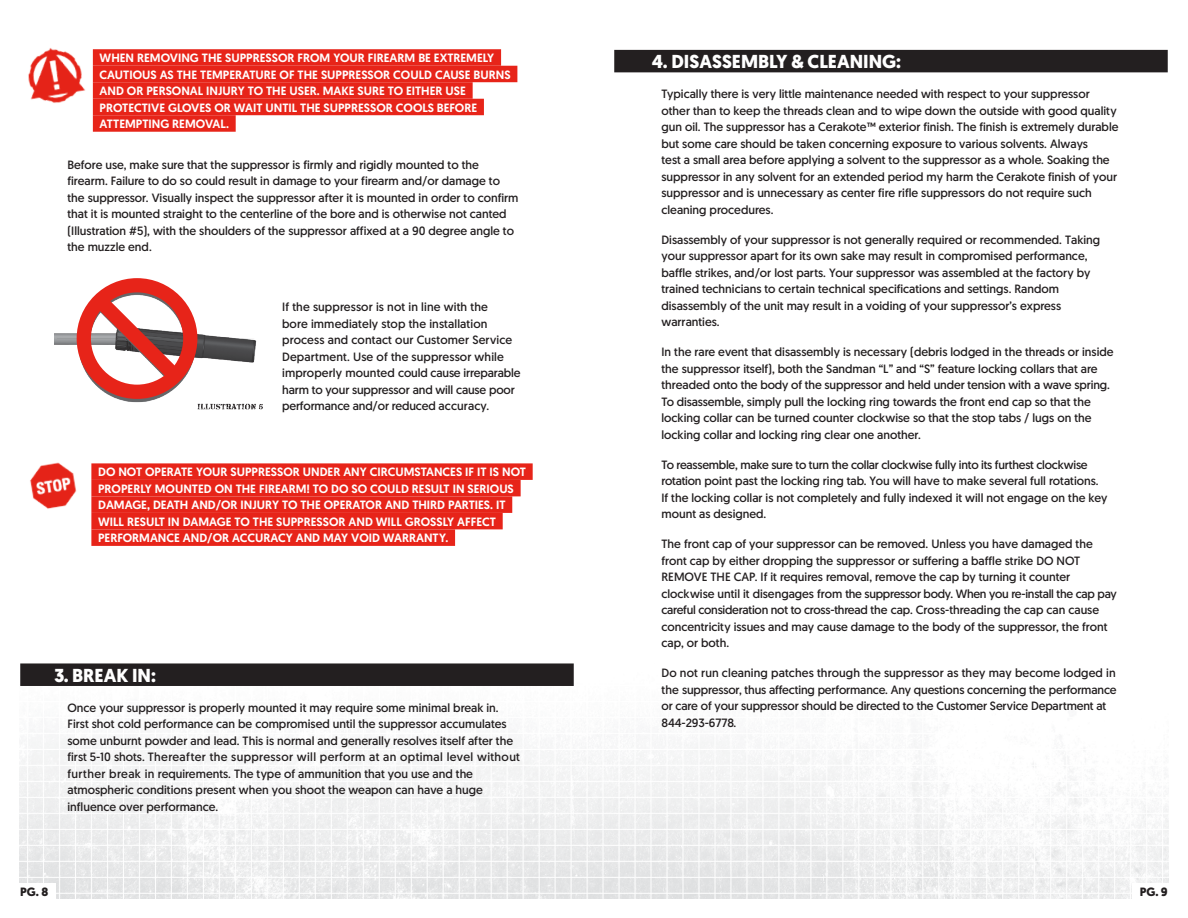
<style>
.page{position:relative;width:1188px;height:918px;background:#fff}
.page>*{position:absolute;margin:0;border:0;box-sizing:border-box;transform-origin:0 0}
.t1{font:700 18.75px "Geomanist";color:#fff}
.Copy{font:12px/16.5px "Geomanist";color:#231f20}
.Warning{font:500 12px "Geomanist";color:#fff}
.t2{font:700 12px "Geomanist";color:#231f20}
</style>
<div class="page">
<img style="left:19px;top:49px;width:1150px;height:850px">
<div style="left:0;top:884px;width:55px;height:17px;background:#fff"></div>
<div style="left:1133px;top:884px;width:55px;height:17px;background:#fff"></div>
<div style="left:20px;top:663px;width:554px;height:23px;background:#231f20"></div>
<div style="left:614px;top:50px;width:554px;height:22px;background:#231f20"></div>
<img style="left:19px;top:48px;width:74px;height:84px">
<div style="left:93px;top:49px;width:408px;height:17px;background:#e72419"></div>
<div style="left:93px;top:66px;width:424px;height:16px;background:#e72419"></div>
<div style="left:93px;top:82px;width:380px;height:17px;background:#e72419"></div>
<div style="left:93px;top:99px;width:391px;height:16px;background:#e72419"></div>
<div style="left:93px;top:115px;width:143px;height:17px;background:#e72419"></div>
<img style="left:19px;top:434px;width:88px;height:109px">
<div style="left:91px;top:463px;width:442px;height:17px;background:#e72419"></div>
<div style="left:91px;top:480px;width:430px;height:16px;background:#e72419"></div>
<div style="left:91px;top:496px;width:421px;height:17px;background:#e72419"></div>
<div style="left:91px;top:513px;width:412px;height:16px;background:#e72419"></div>
<div style="left:91px;top:529px;width:364px;height:17px;background:#e72419"></div>
<img style="left:54px;top:274px;width:221px;height:139px">
<svg style="left:79px;top:279px;width:116px;height:117px"></svg>
<p class="Warning" style="left:100px;top:50px;width:396px">WHEN REMOVING THE SUPPRESSOR FROM YOUR FIREARM BE EXTREMELY</p>
<p class="Warning" style="left:100px;top:67px;width:413px">CAUTIOUS AS THE TEMPERATURE OF THE SUPPRESSOR COULD CAUSE BURNS</p>
<p class="Warning" style="left:100px;top:83px;width:368px">AND OR PERSONAL INJURY TO THE USER. MAKE SURE TO EITHER USE</p>
<p class="Warning" style="left:100px;top:100px;width:379px">PROTECTIVE GLOVES OR WAIT UNTIL THE SUPPRESSOR COOLS BEFORE</p>
<p class="Warning" style="left:100px;top:116px;width:131px">ATTEMPTING REMOVAL.</p>
<p class="Copy" style="left:68px;top:156px;width:453px">Before use, make sure that the suppressor is firmly and rigidly mounted to the firearm. Failure to do so could result in damage to your firearm and/or damage to the suppressor. Visually inspect the suppressor after it is mounted in order to confirm that it is mounted straight to the centerline of the bore and is otherwise not canted (Illustration #5), with the shoulders of the suppressor affixed at a 90 degree angle to the muzzle end.</p>
<p class="Copy" style="left:282px;top:299px;width:240px">If the suppressor is not in line with the<br>bore immediately stop the installation process and contact our Customer Service Department. Use of the suppressor while improperly mounted could cause irreparable harm to your suppressor and will cause poor performance and/or reduced accuracy.</p>
<p class="Warning" style="left:98px;top:464px;width:429px">DO NOT OPERATE YOUR SUPPRESSOR UNDER ANY CIRCUMSTANCES IF IT IS NOT</p>
<p class="Warning" style="left:98px;top:481px;width:417px">PROPERLY MOUNTED ON THE FIREARM! TO DO SO COULD RESULT IN SERIOUS</p>
<p class="Warning" style="left:98px;top:497px;width:409px">DAMAGE, DEATH AND/OR INJURY TO THE OPERATOR AND THIRD PARTIES. IT</p>
<p class="Warning" style="left:98px;top:514px;width:399px">WILL RESULT IN DAMAGE TO THE SUPPRESSOR AND WILL GROSSLY AFFECT</p>
<p class="Warning" style="left:98px;top:530px;width:352px">PERFORMANCE AND/OR ACCURACY AND MAY VOID WARRANTY.</p>
<p class="t1" style="left:54px;top:663px;width:103px">3. BREAK IN:</p>
<p class="Copy" style="left:68px;top:699px;width:454px">Once your suppressor is properly mounted it may require some minimal break in.<br>First shot cold performance can be compromised until the suppressor accumulates some unburnt powder and lead. This is normal and generally resolves itself after the first 5-10 shots. Thereafter the suppressor will perform at an optimal level without further break in requirements. The type of ammunition that you use and the atmospheric conditions present when you shoot the weapon can have a huge influence over performance.</p>
<p class="t1" style="left:652px;top:49px;width:251px">4. DISASSEMBLY &amp; CLEANING:</p>
<p class="Copy" style="left:662px;top:85px;width:459px">Typically there is very little maintenance needed with respect to your suppressor other than to keep the threads clean and to wipe down the outside with good quality gun oil. The suppressor has a Cerakote™ exterior finish. The finish is extremely durable but some care should be taken concerning exposure to various solvents. Always<br>test a small area before applying a solvent to the suppressor as a whole. Soaking the suppressor in any solvent for an extended period my harm the Cerakote finish of your suppressor and is unnecessary as center fire rifle suppressors do not require such cleaning procedures.</p>
<p class="Copy" style="left:662px;top:231px;width:440px">Disassembly of your suppressor is not generally required or recommended. Taking your suppressor apart for its own sake may result in compromised performance, baffle strikes, and/or lost parts. Your suppressor was assembled at the factory by trained technicians to certain technical specifications and settings. Random disassembly of the unit may result in a voiding of your suppressor’s express warranties.</p>
<p class="Copy" style="left:662px;top:343px;width:454px">In the rare event that disassembly is necessary (debris lodged in the threads or inside the suppressor itself), both the Sandman “L” and “S” feature locking collars that are threaded onto the body of the suppressor and held under tension with a wave spring.<br>To disassemble, simply pull the locking ring towards the front end cap so that the locking collar can be turned counter clockwise so that the stop tabs / lugs on the locking collar and locking ring clear one another.</p>
<p class="Copy" style="left:662px;top:456px;width:448px">To reassemble, make sure to turn the collar clockwise fully into its furthest clockwise rotation point past the locking ring tab. You will have to make several full rotations.<br>If the locking collar is not completely and fully indexed it will not engage on the key mount as designed.</p>
<p class="Copy" style="left:662px;top:535px;width:457px">The front cap of your suppressor can be removed. Unless you have damaged the front cap by either dropping the suppressor or suffering a baffle strike DO NOT REMOVE THE CAP. If it requires removal, remove the cap by turning it counter clockwise until it disengages from the suppressor body. When you re-install the cap pay careful consideration not to cross-thread the cap. Cross-threading the cap can cause concentricity issues and may cause damage to the body of the suppressor, the front cap, or both.</p>
<p class="Copy" style="left:662px;top:664px;width:457px">Do not run cleaning patches through the suppressor as they may become lodged in the suppressor, thus affecting performance. Any questions concerning the performance or care of your suppressor should be directed to the Customer Service Department at 844-293-6778.</p>
<p class="t2" style="left:20px;top:883px;width:30px">PG. 8</p>
<p class="t2" style="left:1140px;top:883px;width:30px">PG. 9</p>
</div>
